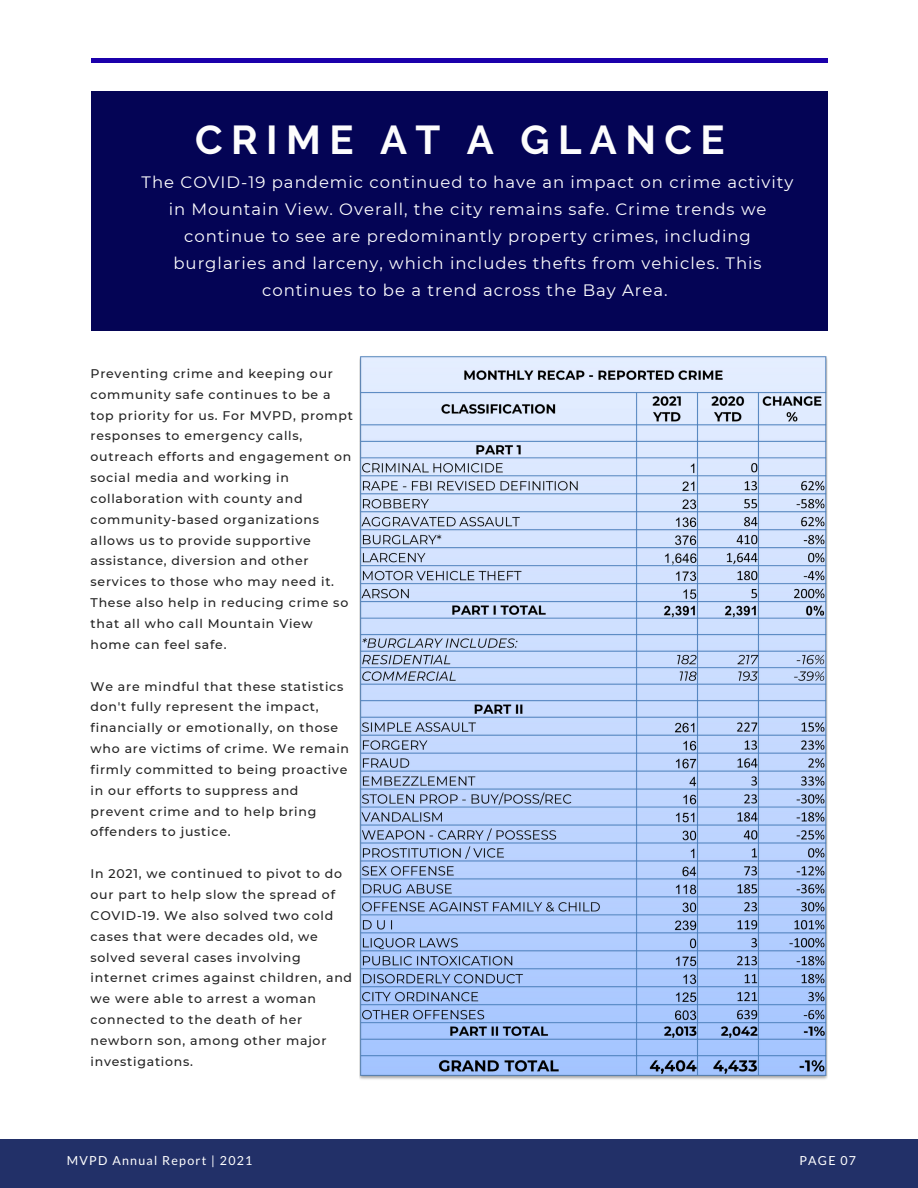
<style>
.page{position:relative;width:918px;height:1188px;background:#fff}
.page>*{position:absolute;margin:0;border:0;box-sizing:border-box;transform-origin:0 0}
.t1{font:700 40.2px "Raleway";letter-spacing:.21em;color:#fdfdfd}
.t2{font:16.5px/27px "Montserrat";letter-spacing:.06em;color:#fff;text-align:center}
.t3{font:500 12.45px/20.9px "Montserrat";letter-spacing:.06em;color:#222}
.t4{font:12.45px "Lato";letter-spacing:.1em;color:#fff}
</style>
<div class="page">
<hr style="left:91px;top:59px;width:736px;height:3px;background:#1b00ab">
<div style="left:91px;top:92px;width:736px;height:238px;background:#040455"></div>
<div style="left:0;top:1139px;width:918px;height:49px;background:#223068"></div>
<img style="left:360px;top:356px;width:468px;height:724px">
<h1 class="t1" style="left:195px;top:116px;width:531px">CRIME AT A GLANCE</h1>
<p class="t2" style="left:142px;top:169px;width:653px">The COVID-19 pandemic continued to have an impact on crime activity in Mountain View. Overall, the city remains safe. Crime trends we continue to see are predominantly property crimes, including burglaries and larceny, which includes thefts from vehicles. This continues to be a trend across the Bay Area.</p>
<p class="t3" style="left:91px;top:363px;width:264px">Preventing crime and keeping our community safe continues to be a top priority for us. For MVPD, prompt responses to emergency calls, outreach efforts and engagement on social media and working in collaboration with county and community-based organizations allows us to provide supportive assistance, diversion and other services to those who may need it.<br>These also help in reducing crime so that all who call Mountain View home can feel safe.</p>
<p class="t3" style="left:91px;top:676px;width:260px">We are mindful that these statistics don't fully represent the impact, financially or emotionally, on those who are victims of crime. We remain firmly committed to being proactive in our efforts to suppress and prevent crime and to help bring offenders to justice.</p>
<p class="t3" style="left:91px;top:863px;width:263px">In 2021, we continued to pivot to do our part to help slow the spread of<br>COVID-19. We also solved two cold cases that were decades old, we solved several cases involving internet crimes against children, and we were able to arrest a woman connected to the death of her newborn son, among other major investigations.</p>
<p class="t4" style="left:67px;top:1153px;width:187px">MVPD Annual Report | 2021</p>
<p class="t4" style="left:799px;top:1153px;width:58px">PAGE 07</p>
</div>
